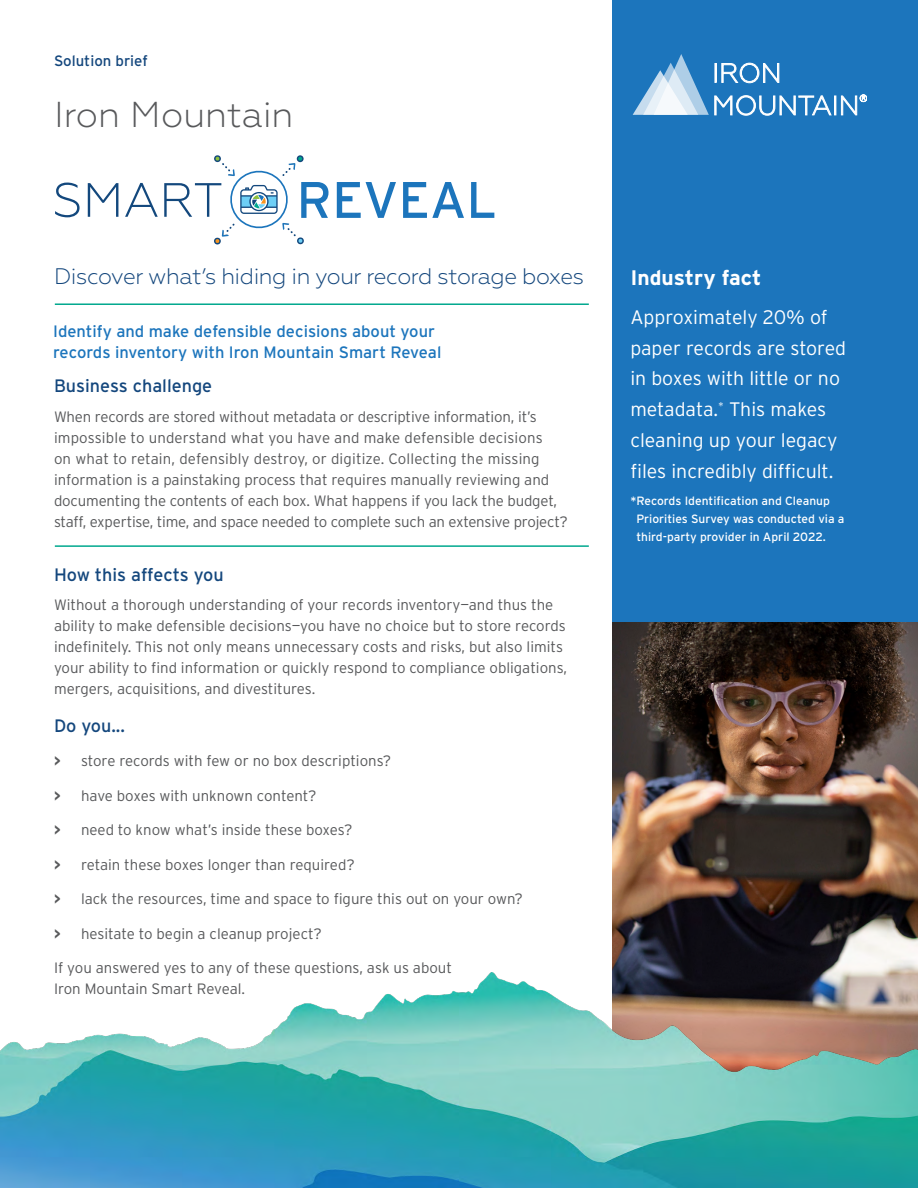
<style>
.page{position:relative;width:918px;height:1188px;background:#fff}
.page>*{position:absolute;margin:0;border:0;box-sizing:border-box;transform-origin:0 0}
.t1{font:300 36px "Geometria";color:#58595b}
.t2{font:300 22.5px "Geometria";letter-spacing:-.02em;color:#14477d}
.t3{font:700 21px "Interstate";color:#fff}
.t4{font:300 19.5px/30.8px "Interstate";color:#fff}
.t5{font:18px "Interstate";color:#14477d}
.t6{font:16.5px/21px "Interstate";color:#1c75bc}
.t7{font:300 15px/21px "Interstate";color:#58595b}
.t8{font:15px "Interstate";color:#14477d}
.t9{font:12px/18px "Interstate";color:#fff}
.s1{font-weight:700}
</style>
<div class="page">
<div style="left:612px;top:0;width:306px;height:624px;background:#1c75bc"></div>
<img style="left:612px;top:622px;width:306px;height:351px">
<img style="left:0;top:973px;width:918px;height:215px">
<hr style="left:55px;top:303px;width:534px;height:2px;background:#00a88e">
<hr style="left:55px;top:545px;width:534px;height:2px;background:#00a88e">
<svg style="left:633px;top:54px;width:234px;height:61px"></svg>
<svg style="left:55px;top:183px;width:25px;height:34px"></svg>
<svg style="left:88px;top:183px;width:30px;height:34px"></svg>
<svg style="left:125px;top:183px;width:33px;height:34px"></svg>
<svg style="left:337px;top:182px;width:59px;height:36px"></svg>
<svg style="left:403px;top:182px;width:61px;height:36px"></svg>
<svg style="left:471px;top:182px;width:23px;height:36px"></svg>
<svg style="left:164px;top:155px;width:165px;height:89px"></svg>
<p class="t8" style="left:54px;top:52px;width:95px">Solution brief</p>
<h1 class="t1" style="left:54px;top:94px;width:241px">Iron Mountain</h1>
<h2 class="t2" style="left:54px;top:263px;width:532px">Discover what’s hiding in your record storage boxes</h2>
<p class="t6" style="left:53px;top:321px;width:390px">Identify and make defensible decisions about your records inventory with Iron Mountain Smart Reveal</p>
<p class="t5" style="left:54px;top:375px;width:160px">Business challenge</p>
<p class="t7" style="left:54px;top:406px;width:515px">When records are stored without metadata or descriptive information, it’s impossible to understand what you have and make defensible decisions<br>on what to retain, defensibly destroy, or digitize. Collecting the missing information is a painstaking process that requires manually reviewing and documenting the contents of each box. What happens if you lack the budget, staff, expertise, time, and space needed to complete such an extensive project?</p>
<p class="t5" style="left:54px;top:564px;width:171px">How this affects you</p>
<p class="t7" style="left:54px;top:595px;width:515px">Without a thorough understanding of your records inventory—and thus the ability to make defensible decisions—you have no choice but to store records indefinitely. This not only means unnecessary costs and risks, but also limits your ability to find information or quickly respond to compliance obligations, mergers, acquisitions, and divestitures.</p>
<p class="t5" style="left:54px;top:715px;width:73px">Do you...</p>
<p class="t7" style="left:54px;top:751px;width:339px"><span class="s1">&gt;</span> store records with few or no box descriptions?</p>
<p class="t7" style="left:54px;top:785px;width:264px"><span class="s1">&gt;</span> have boxes with unknown content?</p>
<p class="t7" style="left:54px;top:820px;width:300px"><span class="s1">&gt;</span> need to know what’s inside these boxes?</p>
<p class="t7" style="left:54px;top:854px;width:302px"><span class="s1">&gt;</span> retain these boxes longer than required?</p>
<p class="t7" style="left:54px;top:889px;width:471px"><span class="s1">&gt;</span> lack the resources, time and space to figure this out on your own?</p>
<p class="t7" style="left:54px;top:923px;width:269px"><span class="s1">&gt;</span> hesitate to begin a cleanup project?</p>
<p class="t7" style="left:54px;top:958px;width:399px">If you answered yes to any of these questions, ask us about<br>Iron Mountain Smart Reveal.</p>
<h3 class="t3" style="left:630px;top:264px;width:133px">Industry fact</h3>
<h3 class="t4" style="left:630px;top:301px;width:217px">Approximately 20% of paper records are stored in boxes with little or no metadata.<sup>*</sup> This makes cleaning up your legacy files incredibly difficult.</h3>
<p class="t9" style="left:636px;top:492px;width:210px;text-indent:-6px">*Records Identification and Cleanup<br>Priorities Survey was conducted via a third-party provider in April 2022.</p>
</div>
